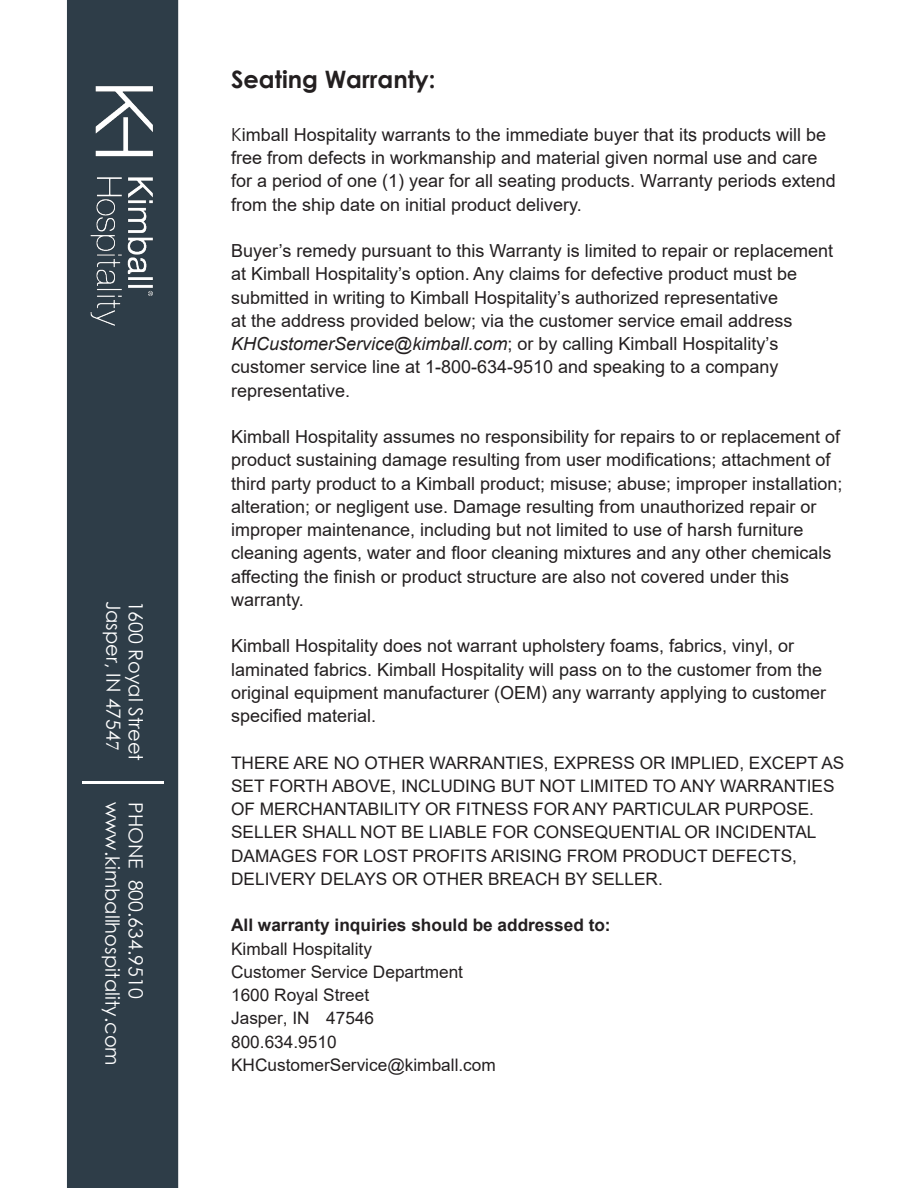
<style>
.page{position:relative;width:918px;height:1188px;background:#fff}
.page>*{position:absolute;margin:0;border:0;box-sizing:border-box;transform-origin:0 0}
.t1{font:700 24px "Century Gothic";color:#231f20}
.t2{font:19.5px "Century Gothic";color:#fff}
.t3{font:18px/23.2px "Arial";color:#231f20}
.t4{font:17.25px/23.2px "Arial";color:#231f20}
.t5{font:700 17.25px "Arial";color:#231f20}
.s1{font-family:"Minion Pro"}
.s2{font-family:"Century Gothic"}
.s3{font-style:italic}
</style>
<div class="page">
<div style="left:67px;top:0;width:111px;height:1188px;background:#2e3d48"></div>
<img style="left:87px;top:82px;width:71px;height:245px">
<hr style="left:82px;top:781px;width:81px;height:2px;background:#fff">
<p class="t2" style="left:127px;top:601px;width:151px;rotate:90deg">Jasper, IN 4754<span class="s1">7</span></p>
<p class="t2" style="left:149px;top:601px;width:162px;rotate:90deg">1600 Royal Street</p>
<p class="t2" style="left:126px;top:802px;width:265px;rotate:90deg">www.kimballhospitality.com</p>
<p class="t2" style="left:149px;top:802px;width:198px;rotate:90deg">PHONE 800.634.9510</p>
<h1 class="t1" style="left:231px;top:61px;width:206px">Seating Warranty:</h1>
<p class="t3" style="left:231px;top:123px;width:606px"><span class="s2">K</span>imball Hospitality warrants to the immediate buyer that its products will be free from defects in workmanship and material given normal use and care for a period of one (1) year for all seating products. Warranty periods extend from the ship date on initial product delivery.</p>
<p class="t3" style="left:231px;top:239px;width:603px">Buyer’s remedy pursuant to this Warranty is limited to repair or replacement at Kimball Hospitality’s option. Any claims for defective product must be submitted in writing to Kimball Hospitality’s authorized representative<br>at the address provided below; via the customer service email address <span class="s3">KHCustomerService@kimball.com</span>; or by calling Kimball Hospitality’s customer service line at 1-800-634-9510 and speaking to a company representative.</p>
<p class="t3" style="left:231px;top:425px;width:613px">Kimball Hospitality assumes no responsibility for repairs to or replacement of product sustaining damage resulting from user modifications; attachment of third party product to a Kimball product; misuse; abuse; improper installation; alteration; or negligent use. Damage resulting from unauthorized repair or improper maintenance, including but not limited to use of harsh furniture cleaning agents, water and floor cleaning mixtures and any other chemicals affecting the finish or product structure are also not covered under this warranty.</p>
<p class="t3" style="left:231px;top:634px;width:597px">Kimball Hospitality does not warrant upholstery foams, fabrics, vinyl, or laminated fabrics. Kimball Hospitality will pass on to the customer from the original equipment manufacturer (OEM) any warranty applying to customer specified material.</p>
<p class="t4" style="left:231px;top:751px;width:615px">THERE ARE NO OTHER WARRANTIES, EXPRESS OR IMPLIED, EXCEPT AS SET FORTH ABOVE, INCLUDING BUT NOT LIMITED TO ANY WARRANTIES OF MERCHANTABILITY OR FITNESS FOR ANY PARTICULAR PURPOSE.<br>SELLER SHALL NOT BE LIABLE FOR CONSEQUENTIAL OR INCIDENTAL DAMAGES FOR LOST PROFITS ARISING FROM PRODUCT DEFECTS, DELIVERY DELAYS OR OTHER BREACH BY SELLER.</p>
<p class="t5" style="left:231px;top:913px;width:381px">All warranty inquiries should be addressed to:</p>
<p class="t4" style="left:231px;top:937px;width:266px">Kimball Hospitality<br>Customer Service Department<br>1600 Royal Street<br>Jasper, IN 47546<br>800.634.9510<br>KHCustomerService@kimball.com</p>
</div>
